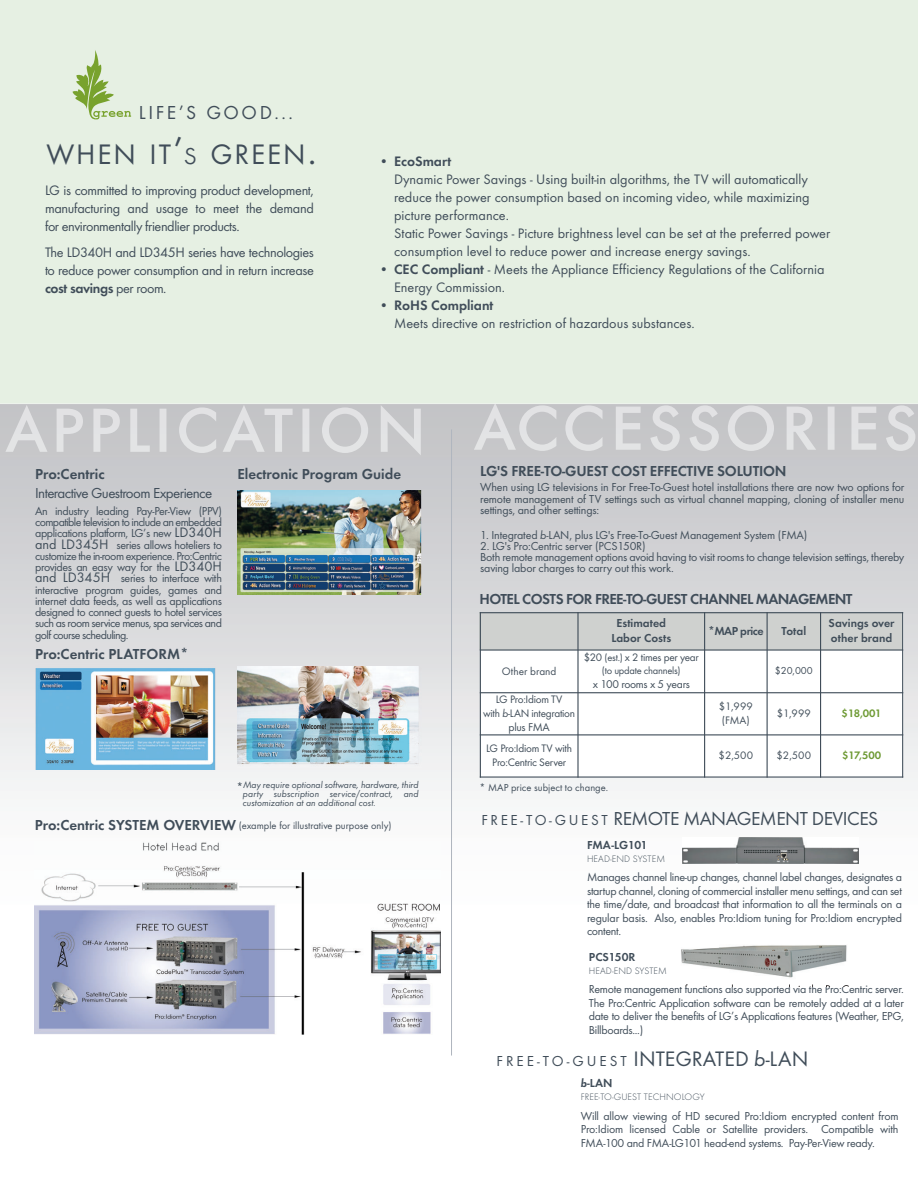
<style>
.page{position:relative;width:918px;height:1188px;background:#fff}
.page>*{position:absolute;margin:0;border:0;box-sizing:border-box;transform-origin:0 0}
.t1{font:29.25px "Function";letter-spacing:.065em;color:#404d59}
.t2{font:21.75px "Function";color:#404d59}
.t3{font:19.5px "Function";letter-spacing:-.025em;color:#404d59}
.t4{font:19.5px "Function";letter-spacing:.13em;color:#404d59}
.t5{font:700 15px "Function";letter-spacing:-.015em;color:#404d59}
.t6{font:700 15px "Function";letter-spacing:-.04em;color:#404d59}
.t7{font:15px "Function";letter-spacing:-.04em;color:#404d59}
.t8{font:14.25px/18px "Function";color:#404d59}
.t9{font:12px/11.2px "Function";letter-spacing:-.025em;color:#404d59;text-align:justify}
.t10{font:700 12px/14.9px "Function";color:#404d59;text-align:center}
.t11{font:700 12px "Function";letter-spacing:-.04em;color:#404d59}
.t12{font:11.7px "Function";letter-spacing:-.025em;color:#404d59}
.t13{font:11.25px/14px "Function";letter-spacing:-.025em;color:#404d59;text-align:center}
.t14{font:700 11.25px "Function";letter-spacing:-.02em;color:#6e9a34}
.t15{font:11.25px "Function";color:#404d59}
.t16{font:10.5px "Function";color:#404d59}
.t17{font:10.5px "Function";letter-spacing:-.025em;color:#404d59}
.t18{font:italic 9.75px/9px "Function";color:#404d59;text-align:justify}
.t19{font:300 9.75px "Function LH";letter-spacing:.01em;color:#404d59}
.s1{font-size:39px}
.s2{font-family:"Function LH";font-weight:300;font-size:39px}
.s3{font-weight:700}
.s4{font-size:14.25px}
.s5{font-weight:700;font-size:15px}
.s6{font-style:italic}
.s7{font-size:10.5px}
.s8{font-size:15px}
</style>
<div class="page">
<img style="left:0;top:0;width:918px;height:1056px">
<img style="left:5px;top:405px;width:416px;height:50px">
<img style="left:474px;top:403px;width:441px;height:48px">
<hr style="left:451px;top:429px;width:1px;height:626px;background:#b0b6bf">
<svg style="left:72px;top:50px;width:59px;height:69px;background:#c9dbb3"></svg>
<img style="left:682px;top:838px;width:177px;height:26px">
<div style="left:480px;top:612px;width:423px;height:166px;background:#fff"></div>
<div style="left:480px;top:612px;width:98px;height:38px;background:#cfd1cf"></div>
<div style="left:578px;top:612px;width:127px;height:38px;background:#cfd1cf"></div>
<div style="left:705px;top:612px;width:62px;height:38px;background:#cfd1cf"></div>
<div style="left:767px;top:612px;width:54px;height:38px;background:#cfd1cf"></div>
<div style="left:821px;top:612px;width:82px;height:38px;background:#cfd1cf"></div>
<hr style="left:480px;top:612px;width:1px;height:166px;background:#404d59">
<hr style="left:577px;top:612px;width:2px;height:166px;background:#404d59">
<hr style="left:704px;top:612px;width:1px;height:166px;background:#404d59">
<hr style="left:767px;top:612px;width:1px;height:166px;background:#404d59">
<hr style="left:820px;top:612px;width:1px;height:166px;background:#404d59">
<hr style="left:902px;top:612px;width:1px;height:166px;background:#404d59">
<hr style="left:480px;top:612px;width:423px;height:1px;background:#404d59">
<hr style="left:480px;top:649px;width:423px;height:2px;background:#404d59">
<hr style="left:480px;top:692px;width:423px;height:1px;background:#404d59">
<hr style="left:480px;top:734px;width:423px;height:1px;background:#404d59">
<hr style="left:480px;top:776px;width:423px;height:2px;background:#404d59">
<img style="left:35px;top:661px;width:180px;height:108px">
<img style="left:237px;top:491px;width:184px;height:104px">
<img style="left:238px;top:667px;width:183px;height:101px">
<img style="left:34px;top:841px;width:407px;height:215px">
<img style="left:675px;top:931px;width:179px;height:55px">
<h3 class="t4" style="left:139px;top:101px;width:155px">LIFE’S GOOD...</h3>
<h1 class="t1" style="left:46px;top:137px;width:272px">WHEN IT<span class="s1">’</span><span class="s2">s</span> GREEN<span class="s1">.</span></h1>
<p class="t8" style="left:45px;top:181px;width:270px;text-align:justify">LG is committed to improving product development, manufacturing and usage to meet the demand for environmentally friendlier products.</p>
<p class="t8" style="left:45px;top:243px;width:270px;text-align:justify">The LD340H and LD345H series have technologies to reduce power consumption and in return increase <span class="s3">cost savings</span> per room.</p>
<p class="t8" style="left:394px;top:152px;width:438px;text-indent:-15px">• <span class="s3">EcoSmart<br></span>Dynamic Power Savings - Using built-in algorithms, the TV will automatically reduce the power consumption based on incoming video, while maximizing picture performance.<br>Static Power Savings - Picture brightness level can be set at the preferred power consumption level to reduce power and increase energy savings.</p>
<p class="t8" style="left:394px;top:260px;width:432px;text-indent:-15px">• <span class="s3">CEC Compliant</span> - Meets the Appliance Efficiency Regulations of the California<br>Energy Commission.</p>
<p class="t8" style="left:394px;top:296px;width:302px;text-indent:-15px">• <span class="s3">RoHS Compliant<br></span>Meets directive on restriction of hazardous substances.</p>
<p class="t5" style="left:35px;top:465px;width:71px">Pro:Centric</p>
<p class="t7" style="left:35px;top:484px;width:179px">Interactive Guestroom Experience</p>
<p class="t9" style="left:35px;top:505px;width:188px">An industry leading Pay-Per-View (PPV) compatible television to include an embedded applications platform, LG’s new <span class="s4">LD340H and LD345H</span> series allows hoteliers to customize the in-room experience. Pro:Centric provides an easy way for the <span class="s4">LD340H and LD345H</span> series to interface with interactive program guides, games and internet data feeds, as well as applications designed to connect guests to hotel services such as room service menus, spa services and golf course scheduling.</p>
<p class="t5" style="left:35px;top:645px;width:155px">Pro:Centric PLATFORM*</p>
<p class="t5" style="left:238px;top:465px;width:165px">Electronic Program Guide</p>
<p class="t18" style="left:243px;top:781px;width:177px">May require optional software, hardware, third party subscription service/contract, and customization at an additional cost.</p>
<p class="t9" style="left:237px;top:781px;width:8px">*</p>
<p class="t16" style="left:35px;top:819px;width:358px"><span class="s5">Pro:Centric SYSTEM OVERVIEW</span> (example for illustrative purpose only)</p>
<p class="t5" style="left:480px;top:462px;width:308px">LG'S FREE-TO-GUEST COST EFFECTIVE SOLUTION</p>
<p class="t9" style="left:480px;top:482px;width:426px">When using LG televisions in For Free-To-Guest hotel installations there are now two options for remote management of TV settings such as virtual channel mapping, cloning of installer menu settings, and other settings:</p>
<p class="t9" style="left:480px;top:529px;width:329px">1. Integrated <span class="s6">b</span>-LAN, plus LG's Free-To-Guest Management System (FMA)</p>
<p class="t9" style="left:480px;top:540px;width:426px;text-align:left">2. LG's Pro:Centric server (PCS150R)<br>Both remote management options avoid having to visit rooms to change television settings, thereby saving labor charges to carry out this work.</p>
<p class="t6" style="left:480px;top:590px;width:375px">HOTEL COSTS FOR FREE-TO-GUEST CHANNEL MANAGEMENT</p>
<p class="t15" style="left:502px;top:664px;width:56px">Other brand</p>
<p class="t13" style="left:483px;top:692px;width:93px">LG Pro:Idiom TV<br>with <span class="s6">b</span>-LAN integration</p>
<p class="t12" style="left:509px;top:720px;width:43px">plus FMA</p>
<p class="t10" style="left:611px;top:616px;width:61px">Estimated<br>Labor Costs</p>
<p class="t11" style="left:708px;top:624px;width:57px">*MAP price</p>
<p class="t10" style="left:781px;top:623px;width:26px">Total</p>
<p class="t10" style="left:829px;top:616px;width:67px;text-align:left">Savings over other brand</p>
<p class="t13" style="left:584px;top:650px;width:117px">$20 <span class="s7">(est.)</span> x 2 times per year</p>
<p class="t17" style="left:602px;top:664px;width:80px">(to update channels)</p>
<p class="t12" style="left:593px;top:677px;width:99px">x 100 rooms x 5 years</p>
<p class="t16" style="left:775px;top:665px;width:40px">$20,000</p>
<p class="t13" style="left:719px;top:699px;width:35px;text-align:left">$1,999 (FMA)</p>
<p class="t13" style="left:777px;top:706px;width:35px">$1,999</p>
<p class="t14" style="left:842px;top:707px;width:41px">$18,001</p>
<p class="t13" style="left:486px;top:741px;width:87px">LG Pro:Idiom TV with<br>Pro:Centric Server</p>
<p class="t13" style="left:719px;top:748px;width:36px">$2,500</p>
<p class="t13" style="left:777px;top:748px;width:36px">$2,500</p>
<p class="t14" style="left:842px;top:749px;width:41px">$17,500</p>
<p class="t16" style="left:480px;top:781px;width:130px">* MAP price subject to change.</p>
<h3 class="t3" style="left:481px;top:807px;width:398px"><span class="s8">F R E E - T O - G U E S T</span> REMOTE MANAGEMENT DEVICES</h3>
<p class="t10" style="left:587px;top:838px;width:62px">FMA-LG101</p>
<p class="t19" style="left:587px;top:853px;width:80px">HEAD-END SYSTEM</p>
<p class="t9" style="left:587px;top:871px;width:317px;line-height:13.5px">Manages channel line-up changes, channel label changes, designates a startup channel, cloning of commercial installer menu settings, and can set the time/date, and broadcast that information to all the terminals on a regular basis. Also, enables Pro:Idiom tuning for Pro:Idiom encrypted content.</p>
<p class="t10" style="left:589px;top:949px;width:48px">PCS150R</p>
<p class="t19" style="left:589px;top:965px;width:80px">HEAD-END SYSTEM</p>
<p class="t9" style="left:589px;top:982px;width:317px;line-height:13.5px">Remote management functions also supported via the Pro:Centric server.<br>The Pro:Centric Application software can be remotely added at a later date to deliver the benefits of LG’s Applications features (Weather, EPG, Billboards...)</p>
<h2 class="t2" style="left:497px;top:1046px;width:313px"><span class="s8">FREE-TO-GUEST</span> INTEGRATED<span class="s6">b</span>-LAN</h2>
<p class="t10" style="left:581px;top:1076px;width:33px"><span class="s6">b</span>-LAN</p>
<p class="t19" style="left:581px;top:1091px;width:125px">FREE-TO-GUEST TECHNOLOGY</p>
<p class="t9" style="left:581px;top:1109px;width:319px;line-height:13.5px">Will allow viewing of HD secured Pro:Idiom encrypted content from Pro:Idiom licensed Cable or Satellite providers. Compatible with FMA-100 and FMA-LG101 head-end systems. Pay-Per-View ready.</p>
</div>
